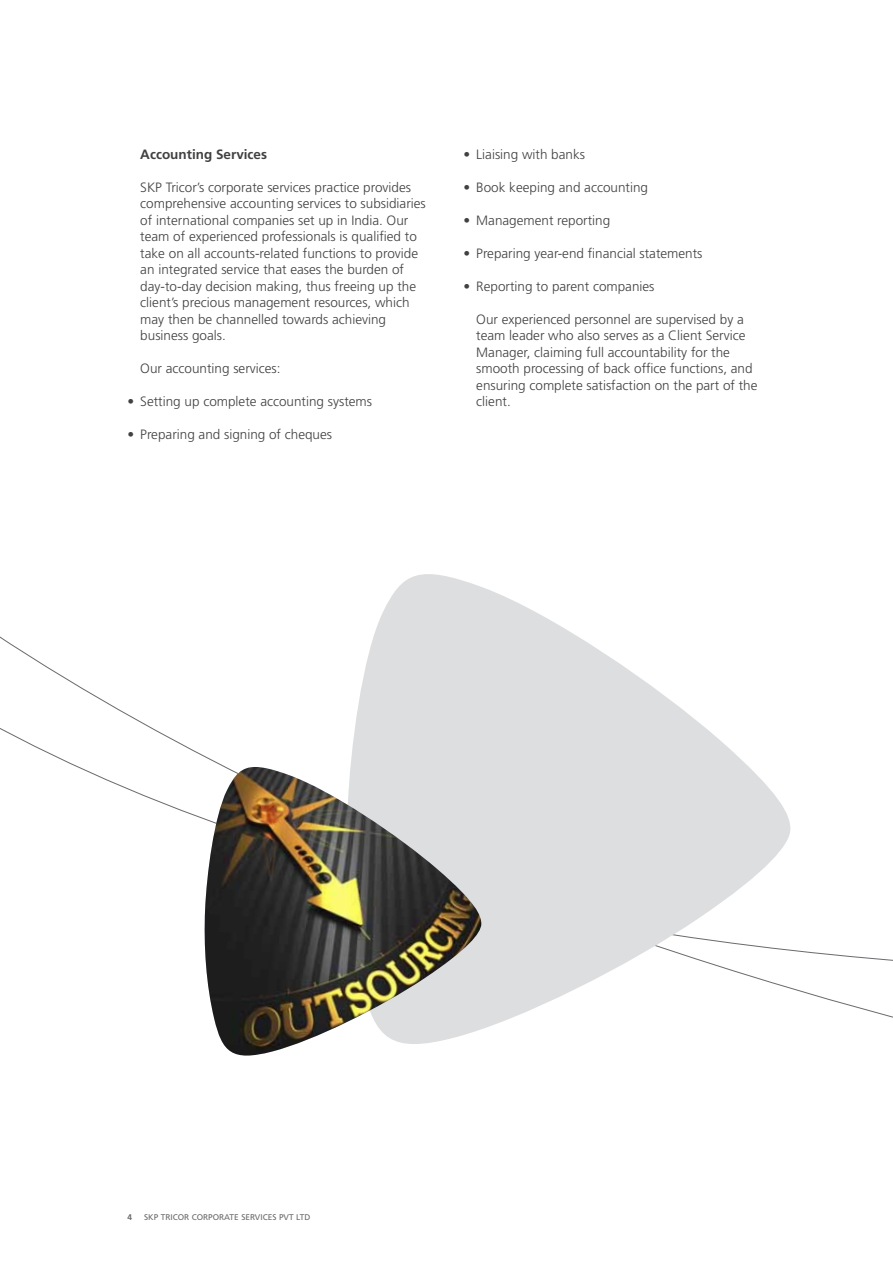
<style>
.page{position:relative;width:893px;height:1263px;background:#fff}
.page>*{position:absolute;margin:0;border:0;box-sizing:border-box;transform-origin:0 0}
.t1{font:300 13.5px/16.5px "Frutiger LT Std";color:#414042}
.t2{font:700 13.5px "Frutiger LT Std";color:#414042}
.t3{font:8.25px "Frutiger LT Std";color:#696a6d}
.t4{font:700 8.25px "Frutiger LT Std";color:#696a6d}
</style>
<div class="page">
<svg style="left:351px;top:574px;width:440px;height:455px;fill:#dddedf"></svg>
<svg style="left:210px;top:760px;width:272px;height:7px"></svg>
<img style="left:203px;top:767px;width:279px;height:289px">
<p class="t2" style="left:140px;top:146px;width:128px">Accounting Services</p>
<p class="t1" style="left:140px;top:179px;width:287px">SKP Tricor’s corporate services practice provides comprehensive accounting services to subsidiaries of international companies set up in India. Our team of experienced professionals is qualified to take on all accounts-related functions to provide an integrated service that eases the burden of day-to-day decision making, thus freeing up the client’s precious management resources, which may then be channelled towards achieving business goals.</p>
<p class="t1" style="left:140px;top:361px;width:142px">Our accounting services:</p>
<p class="t1" style="left:128px;top:394px;width:246px">• Setting up complete accounting systems</p>
<p class="t1" style="left:128px;top:427px;width:206px">• Preparing and signing of cheques</p>
<p class="t1" style="left:463px;top:146px;width:123px">• Liaising with banks</p>
<p class="t1" style="left:463px;top:179px;width:186px">• Book keeping and accounting</p>
<p class="t1" style="left:463px;top:212px;width:148px">• Management reporting</p>
<p class="t1" style="left:463px;top:245px;width:241px">• Preparing year-end financial statements</p>
<p class="t1" style="left:463px;top:278px;width:193px">• Reporting to parent companies</p>
<p class="t1" style="left:476px;top:311px;width:283px">Our experienced personnel are supervised by a team leader who also serves as a Client Service Manager, claiming full accountability for the smooth processing of back office functions, and ensuring complete satisfaction on the part of the client.</p>
<p class="t4" style="left:128px;top:1212px;width:6px">4</p>
<p class="t3" style="left:144px;top:1212px;width:54px">SKP TRICOR CORPOR</p>
<p class="t3" style="left:224px;top:1212px;width:88px">ATE SERVICES PVT LTD</p>
</div>
